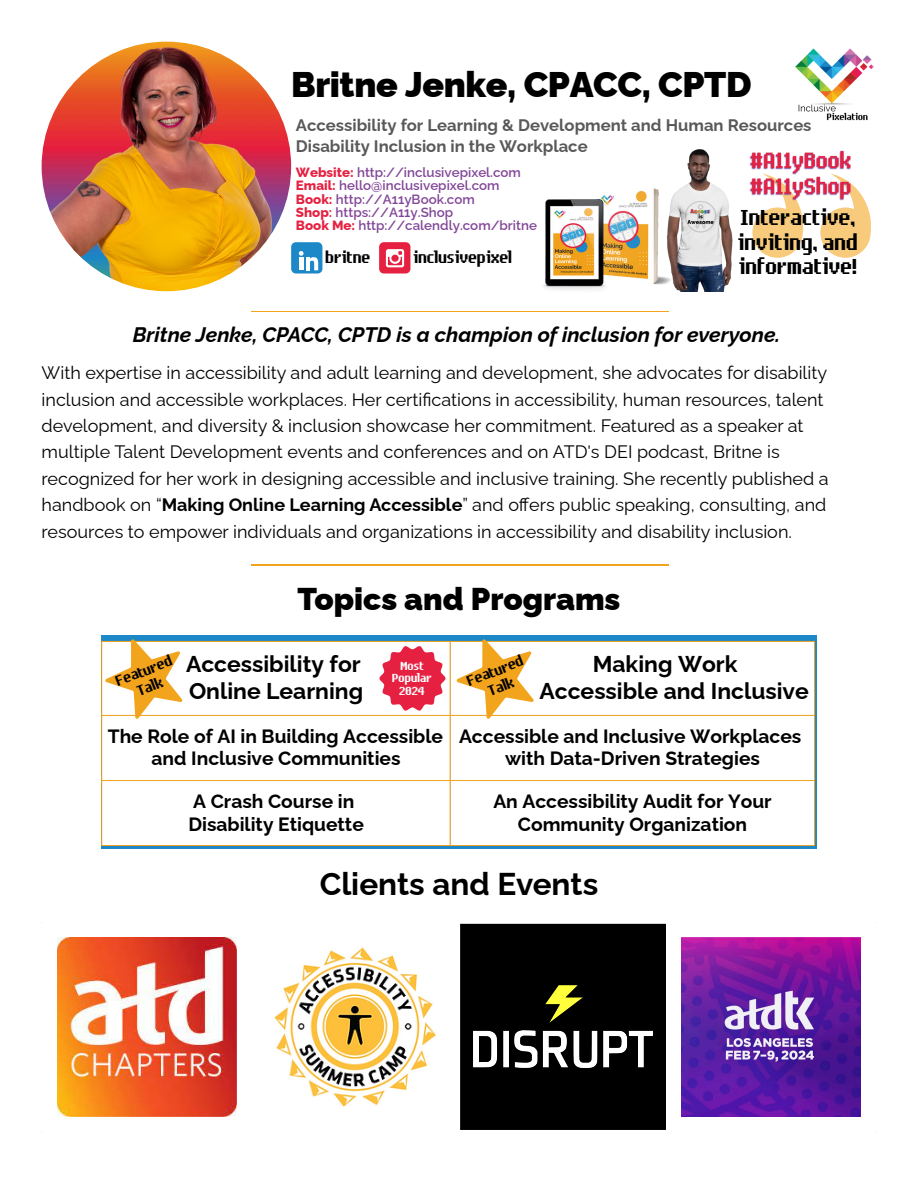
<style>
.page{position:relative;width:918px;height:1186px;background:#fff}
.page>*{position:absolute;margin:0;border:0;box-sizing:border-box;transform-origin:0 0}
.t1{font:900 35.55px "Raleway";letter-spacing:-.01em;color:#000}
.t2{font:900 31.5px "Raleway";color:#000}
.t3{font:700 31.5px "Raleway";color:#000}
.t4{font:26.7px/24.2px "fs gravity";color:#000;text-align:justify}
.t5{font:700 22.8px "Raleway";color:#000}
.t6{font:italic 700 21px "Raleway";color:#000}
.t7{font:20.1px "fs gravity";color:#000}
.t8{font:700 19.2px/22.8px "Raleway";color:#000;text-align:center}
.t9{font:18px/26.4px "Raleway";color:#000}
.t10{font:17.85px "fs gravity";color:#000}
.t11{font:700 16.65px "Raleway";color:#595959}
.t12{font:14.4px/12.9px "fs gravity";color:#fff;text-align:center}
.t13{font:600 13.35px "Raleway";color:#824698}
.s1{font-weight:800;color:#e62040}
.s2{font-weight:700;color:#e62040}
.s3{font-weight:700}
</style>
<div class="page">
<img style="left:42px;top:42px;width:249px;height:249px;border-radius:50%">
<img style="left:795px;top:48px;width:79px;height:73px">
<svg style="left:820px;top:184px;width:51px;height:74px"></svg>
<svg style="left:772px;top:202px;width:31px;height:56px"></svg>
<div style="left:291px;top:242px;width:31px;height:31px;background:#1c88c8;border-radius:5px"></div>
<svg style="left:299px;top:251px;width:19px;height:19px"></svg>
<div style="left:379px;top:242px;width:31px;height:31px;background:#e62040;border-radius:5px"></div>
<svg style="left:386px;top:249px;width:18px;height:18px"></svg>
<img style="left:543px;top:195px;width:170px;height:97px">
<img style="left:628px;top:149px;width:144px;height:142px">
<img style="left:744px;top:149px;width:108px;height:53px">
<hr style="left:251px;top:311px;width:417px;height:1px;background:#f3a41d">
<hr style="left:251px;top:564px;width:417px;height:2px;background:#f3a41d">
<svg style="left:101px;top:635px;width:716px;height:213px;fill:#1c88c8"></svg>
<svg style="left:102px;top:642px;width:712px;height:203px"></svg>
<hr style="left:101px;top:642px;width:1px;height:203px;background:#f3a41d">
<hr style="left:450px;top:642px;width:1px;height:203px;background:#f3a41d">
<hr style="left:814px;top:642px;width:1px;height:203px;background:#f3a41d">
<hr style="left:101px;top:641px;width:714px;height:1px;background:#f3a41d">
<hr style="left:101px;top:715px;width:714px;height:1px;background:#f3a41d">
<hr style="left:101px;top:780px;width:714px;height:1px;background:#f3a41d">
<hr style="left:101px;top:845px;width:714px;height:1px;background:#f3a41d">
<svg style="left:101px;top:635px;width:96px;height:90px"></svg>
<svg style="left:379px;top:635px;width:170px;height:90px"></svg>
<div style="left:459px;top:922px;width:208px;height:209px;background:#000"></div>
<img style="left:57px;top:937px;width:179px;height:179px">
<img style="left:274px;top:947px;width:162px;height:160px">
<img style="left:474px;top:986px;width:178px;height:82px">
<img style="left:682px;top:937px;width:179px;height:179px">
<hr style="left:458px;top:924px;width:2px;height:206px;background:#fff">
<hr style="left:666px;top:924px;width:2px;height:206px;background:#fff">
<hr style="left:42px;top:921px;width:834px;height:3px;background:#fff">
<hr style="left:42px;top:1130px;width:834px;height:2px;background:#fff">
<p class="t1" style="left:291px;top:64px;width:462px">Britne Jenke, CPACC, CPTD</p>
<p class="t11" style="left:296px;top:116px;width:517px">Accessibility for Learning &amp; Development and Human Resources</p>
<p class="t11" style="left:296px;top:137px;width:293px">Disability Inclusion in the Workplace</p>
<p class="t13" style="left:296px;top:164px;width:227px"><span class="s1">Website:</span> http://inclusivepixel.com</p>
<p class="t13" style="left:296px;top:178px;width:205px"><span class="s1">Email:</span> hello@inclusivepixel.com</p>
<p class="t13" style="left:296px;top:191px;width:180px"><span class="s1">Book:</span> http://A11yBook.com</p>
<p class="t13" style="left:296px;top:204px;width:159px"><span class="s1">Shop</span><span class="s2">:</span> https://A11y.Shop</p>
<p class="t13" style="left:296px;top:218px;width:243px"><span class="s1">Book Me:</span> http://calendly.com/britne</p>
<p class="t4" style="left:739px;top:206px;width:122px">Interactive, inviting, and informative!</p>
<p class="t7" style="left:326px;top:247px;width:47px">britne</p>
<p class="t7" style="left:414px;top:247px;width:100px">inclusivepixel</p>
<h2 class="t6" style="left:133px;top:322px;width:649px">Britne Jenke, CPACC, CPTD is a champion of inclusion for everyone.</h2>
<p class="t9" style="left:42px;top:360px;width:789px">With expertise in accessibility and adult learning and development, she advocates for disability inclusion and accessible workplaces. Her certifications in accessibility, human resources, talent development, and diversity &amp; inclusion showcase her commitment. Featured as a speaker at multiple Talent Development events and conferences and on ATD's DEI podcast, Britne is recognized for her work in designing accessible and inclusive training. She recently published a handbook on “<span class="s3">Making Online Learning Accessible</span>” and offers public speaking, consulting, and resources to empower individuals and organizations in accessibility and disability inclusion.</p>
<p class="t2" style="left:298px;top:580px;width:324px">Topics and Programs</p>
<p class="t10" style="left:113px;top:672px;width:61px;rotate:-21deg">Featured</p>
<p class="t10" style="left:134px;top:682px;width:28px;rotate:-21deg">Talk</p>
<p class="t5" style="left:186px;top:651px;width:176px">Accessibility for</p>
<p class="t5" style="left:189px;top:677px;width:176px">Online Learning</p>
<p class="t12" style="left:393px;top:659px;width:41px">Most<br>Popular<br>2024</p>
<p class="t10" style="left:465px;top:672px;width:61px;rotate:-21deg">Featured</p>
<p class="t10" style="left:486px;top:682px;width:28px;rotate:-21deg">Talk</p>
<p class="t5" style="left:593px;top:651px;width:146px">Making Work</p>
<p class="t5" style="left:539px;top:677px;width:271px">Accessible and Inclusive</p>
<p class="t8" style="left:108px;top:724px;width:337px">The Role of AI in Building Accessible</p>
<p class="t8" style="left:152px;top:747px;width:250px">and Inclusive Communities</p>
<p class="t8" style="left:193px;top:789px;width:163px">A Crash Course in</p>
<p class="t8" style="left:188px;top:812px;width:177px">Disability Etiquette</p>
<p class="t8" style="left:459px;top:724px;width:344px">Accessible and Inclusive Workplaces</p>
<p class="t8" style="left:505px;top:747px;width:256px">with Data-Driven Strategies</p>
<p class="t8" style="left:493px;top:789px;width:280px">An Accessibility Audit for Your<br>Community Organization</p>
<h1 class="t3" style="left:320px;top:865px;width:280px">Clients and Events</h1>
</div>
